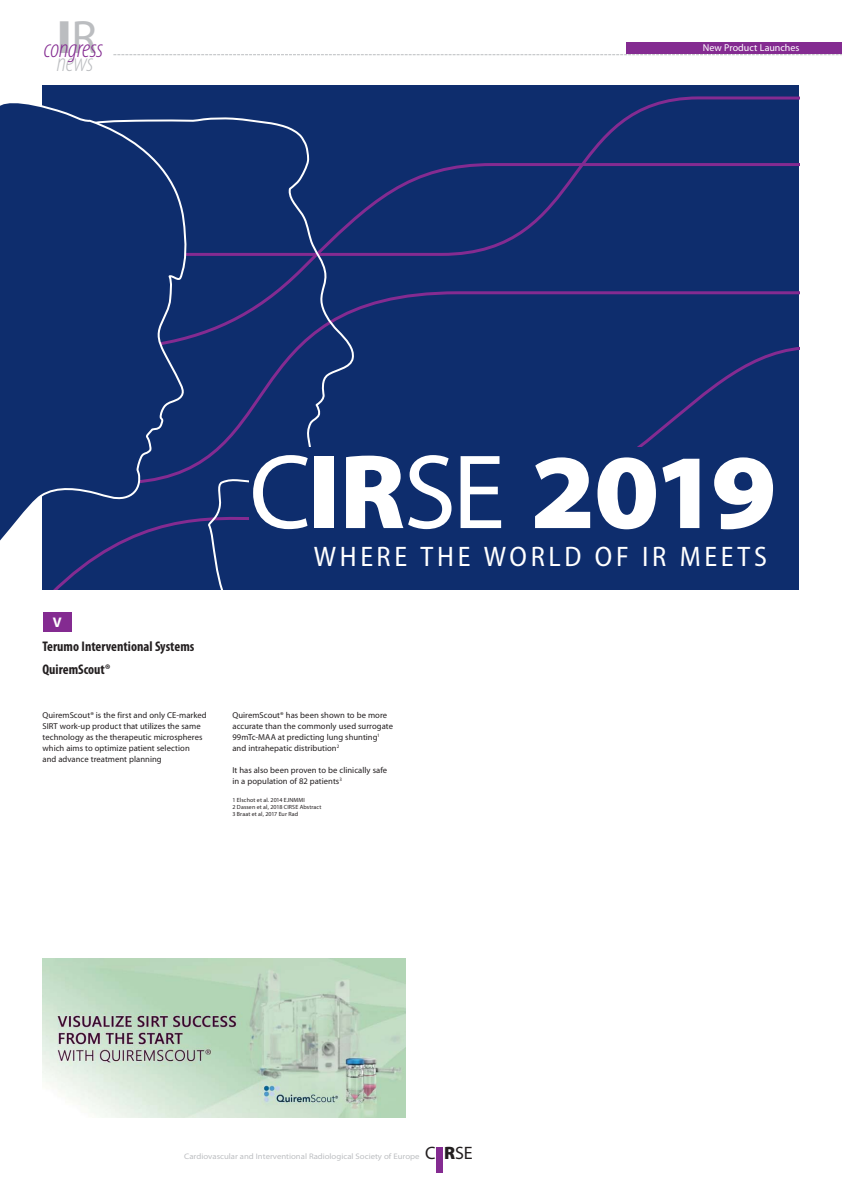
<style>
.page{position:relative;width:842px;height:1191px;background:#fff}
.page>*{position:absolute;margin:0;border:0;box-sizing:border-box;transform-origin:0 0}
.t1{font:900 semi-expanded 106.7px "Myriad Pro";color:#fff}
.t2{font:semi-condensed 28.4px "Myriad Pro";letter-spacing:.13em;color:#fff}
.t3{font:italic 300 condensed 26px "Myriad Pro";letter-spacing:-.01em;color:#842b91}
.t4{font:italic 300 condensed 26px "Myriad Pro";color:#bbbdc0}
.t5{font:18px "Myriad Pro";color:#231f20}
.t6{font:700 condensed 14px "Myriad Pro";color:#231f20}
.t7{font:700 14px "Myriad Pro";color:#fff}
.t8{font:10px "Myriad Pro";color:#fff}
.t9{font:8.6px/11px "Myriad Pro";letter-spacing:.005em;color:#231f20}
.t10{font:semi-expanded 8px "Myriad Pro";color:#bbbdc0}
.t11{font:6px/7.2px "Myriad Pro";letter-spacing:.015em;color:#231f20}
.s1{font-weight:400;font-stretch:normal}
.s2{font-stretch:normal}
.s3{font-weight:900}
</style>
<div class="page">
<div style="left:437px;top:1147px;width:6px;height:25px;background:#842b91"></div>
<div style="left:626px;top:43px;width:216px;height:11px;background:#842b91"></div>
<svg style="left:113px;top:54px;width:729px;height:1px"></svg>
<div style="left:43px;top:612px;width:28px;height:20px;background:#842b91"></div>
<img style="left:43px;top:958px;width:362px;height:159px">
<div style="left:357px;top:410px;width:442px;height:180px;background:#0e2d6d"></div>
<div style="left:189px;top:95px;width:610px;height:315px;background:#0e2d6d"></div>
<div style="left:357px;top:161px;width:442px;height:207px;background:#0e2d6d"></div>
<div style="left:189px;top:116px;width:168px;height:474px;background:#0e2d6d"></div>
<div style="left:0;top:94px;width:189px;height:496px;background:#0e2d6d"></div>
<div style="left:309px;top:538px;width:463px;height:34px;background:#0e2d6d"></div>
<div style="left:249px;top:446px;width:528px;height:92px;background:#0e2d6d"></div>
<h3 class="t4" style="left:57px;top:46px;width:42px"><sup>I</sup><sup>R</sup>news</h3>
<h3 class="t3" style="left:44px;top:33px;width:61px">congress</h3>
<p class="t8" style="left:703px;top:44px;width:98px">New Product Launches</p>
<h1 class="t1" style="left:249px;top:429px;width:529px"><span class="s1">C</span><span class="s2">IR</span><span class="s1">SE</span> 2019</h1>
<h3 class="t7" style="left:53px;top:617px;width:10px">V</h3>
<h3 class="t6" style="left:43px;top:641px;width:153px">Terumo Interventional Systems</h3>
<h3 class="t6" style="left:43px;top:664px;width:69px">QuiremScout®</h3>
<h2 class="t2" style="left:314px;top:539px;width:455px">WHERE THE WORLD OF IR MEETS</h2>
<p class="t9" style="left:43px;top:710px;width:166px">QuiremScout® is the first and only CE-marked SIRT work-up product that utilizes the same technology as the therapeutic microspheres which aims to optimize patient selection<br>and advance treatment planning</p>
<p class="t9" style="left:232px;top:710px;width:162px">QuiremScout® has been shown to be more accurate than the commonly used surrogate 99mTc-MAA at predicting lung shunting<sup>1 </sup>and intrahepatic distribution<sup>2</sup></p>
<p class="t9" style="left:232px;top:765px;width:156px">It has also been proven to be clinically safe in a population of 82 patients<sup>3</sup></p>
<p class="t11" style="left:232px;top:797px;width:91px">1 Elschot et al. 2014 EJNMMI<br>2 Dassen et al, 2018 CIRSE Abstract<br>3 Braat et al, 2017 Eur Rad</p>
<p class="t10" style="left:184px;top:1153px;width:237px">Cardiovascular and Interventional Radiological Society of Europe</p>
<h3 class="t5" style="left:425px;top:1146px;width:49px">C <span class="s3">R</span>SE</h3>
</div>
